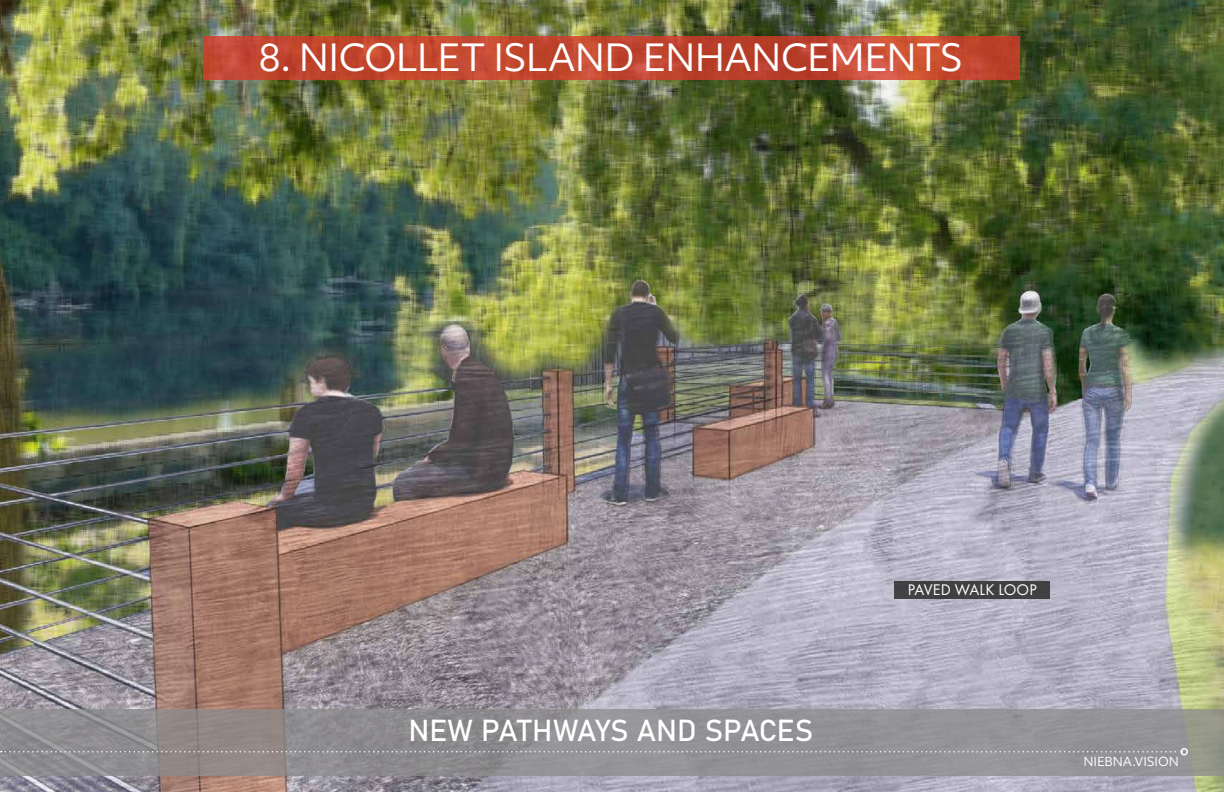
<style>
.page{position:relative;width:1224px;height:792px;background:#fff}
.page>*{position:absolute;margin:0;border:0;box-sizing:border-box;transform-origin:0 0}
.t1{font:36px "Objektiv Mk 1";letter-spacing:-.02em;color:#fff}
.t2{font:30px "Bahnschrift";letter-spacing:-.01em;color:#fff}
.t3{font:16px "Futura PT";letter-spacing:.01em;color:#fff}
.t4{font:12px "Objektiv Mk 1";letter-spacing:-.01em;color:#fff}
</style>
<div class="page">
<img style="left:0;top:0;width:1224px;height:792px">
<svg style="left:204px;top:36px;width:816px;height:43px;background:#c1462f"></svg>
<svg style="left:0;top:710px;width:1224px;height:66px;background:#919092"></svg>
<svg style="left:1px;top:751px;width:1179px;height:1px"></svg>
<div style="left:1180px;top:748px;width:8px;height:8px;border:2px solid #fff;border-radius:50%"></div>
<div style="left:895px;top:581px;width:155px;height:18px;background:#414042"></div>
<p class="t1" style="left:258px;top:33px;width:707px">8. NICOLLET ISLAND ENHANCEMENTS</p>
<p class="t2" style="left:409px;top:708px;width:406px">NEW PATHWAYS AND SPACES</p>
<p class="t3" style="left:908px;top:580px;width:130px">PAVED WALK LOOP</p>
<p class="t4" style="left:1084px;top:753px;width:97px">NIEBNA.VISION</p>
</div>
